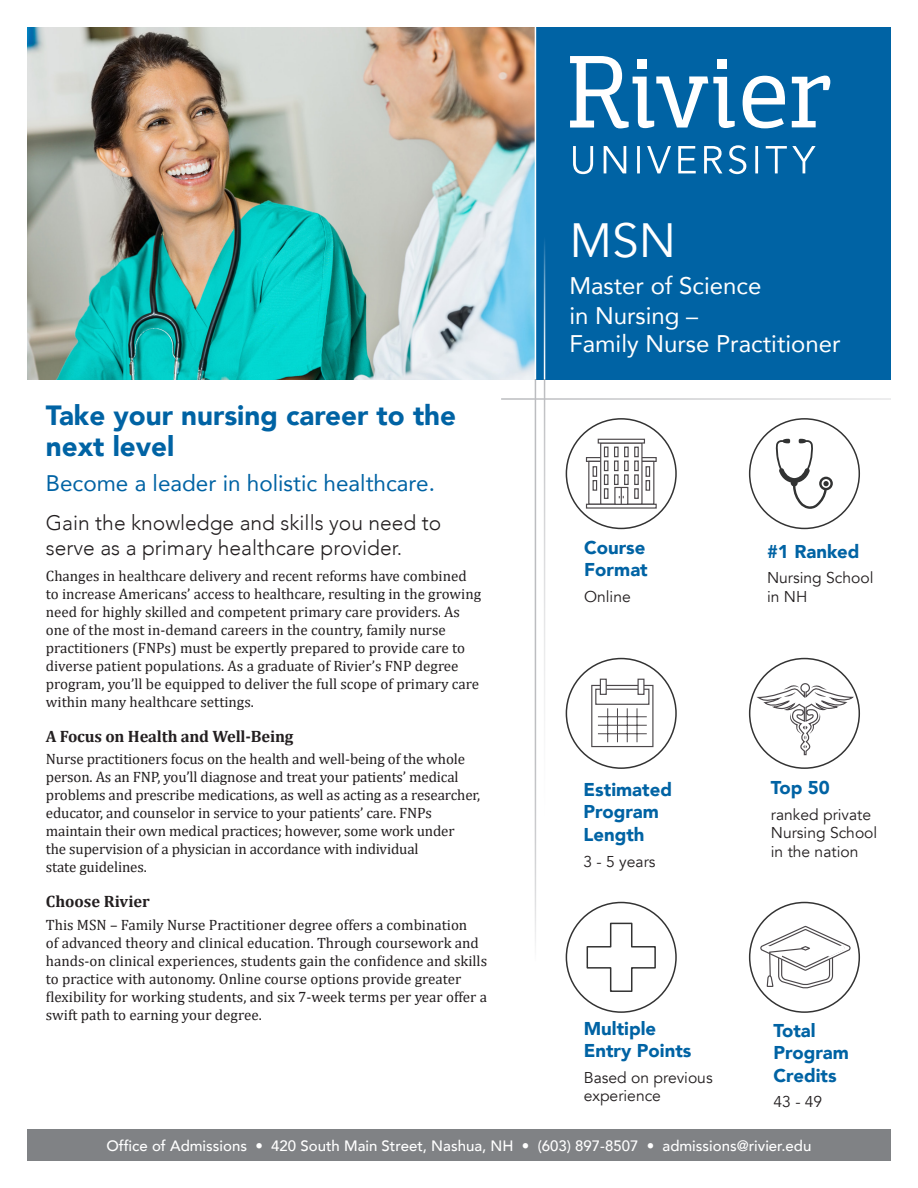
<style>
.page{position:relative;width:918px;height:1188px;background:#fff}
.page>*{position:absolute;margin:0;border:0;box-sizing:border-box;transform-origin:0 0}
.t1{font:48px "Avenir";color:#fff}
.body_copy{font:900 27.75px/31.5px "Avenir";color:#0063a4}
.t2{font:24px/29.2px "Avenir";color:#fff}
.body_copy-2{font:22.5px "Avenir";color:#0063a4}
.body_copy-3{font:300 21px/25.5px "Avenir";color:#231f20}
.t3{font:900 18.6px/22.5px "Avenir";color:#0063a4}
.body_copy-4{font:700 16.5px "Cambria";letter-spacing:-.01em;color:#231f20}
.t4{font:15.6px/18.8px "Avenir";color:#231f20}
.body_copy-5{font:15px/18px "Cambria";color:#231f20}
.body_copy-6{font:500 15px "Avenir";color:#fff}
</style>
<div class="page">
<img style="left:27px;top:27px;width:508px;height:352px">
<div style="left:27px;top:1130px;width:864px;height:31px;background:#808285"></div>
<div style="left:536px;top:27px;width:355px;height:352px;background:#0063a4"></div>
<hr style="left:544px;top:237px;width:1px;height:142px;background:#fff">
<hr style="left:544px;top:379px;width:1px;height:438px;background:#bcbdc0">
<hr style="left:535px;top:379px;width:1px;height:582px;background:#bcbdc0">
<svg style="left:743px;top:76px;width:42px;height:52px"></svg>
<svg style="left:570px;top:56px;width:165px;height:72px"></svg>
<svg style="left:792px;top:75px;width:38px;height:52px"></svg>
<div style="left:718px;top:59px;width:9px;height:10px;background:#fff"></div>
<svg style="left:573px;top:145px;width:243px;height:29px"></svg>
<hr style="left:501px;top:398px;width:390px;height:2px;background:#bcbdc0">
<svg style="left:570px;top:422px;width:103px;height:103px"></svg>
<div style="left:566px;top:418px;width:111px;height:111px;border:2px solid #333;border-radius:50%"></div>
<svg style="left:753px;top:422px;width:102px;height:103px"></svg>
<div style="left:749px;top:418px;width:111px;height:111px;border:2px solid #333;border-radius:50%"></div>
<svg style="left:570px;top:662px;width:103px;height:102px"></svg>
<div style="left:600px;top:679px;width:7px;height:16px;background:#fff;border:1px solid #4c484b"></div>
<div style="left:638px;top:679px;width:7px;height:16px;background:#fff;border:1px solid #4c484b"></div>
<hr style="left:627px;top:708px;width:1px;height:34px;background:#4c484b">
<hr style="left:598px;top:716px;width:49px;height:1px;background:#4c484b">
<hr style="left:598px;top:725px;width:49px;height:1px;background:#4c484b">
<hr style="left:598px;top:733px;width:49px;height:1px;background:#4c484b">
<hr style="left:637px;top:708px;width:1px;height:34px;background:#4c484b">
<hr style="left:617px;top:708px;width:1px;height:34px;background:#4c484b">
<hr style="left:607px;top:708px;width:1px;height:34px;background:#4c484b">
<div style="left:566px;top:658px;width:111px;height:111px;border:2px solid #333;border-radius:50%"></div>
<svg style="left:756px;top:683px;width:97px;height:73px"></svg>
<div style="left:749px;top:658px;width:111px;height:111px;border:2px solid #333;border-radius:50%"></div>
<svg style="left:586px;top:922px;width:70px;height:70px"></svg>
<div style="left:566px;top:902px;width:111px;height:111px;border:2px solid #333;border-radius:50%"></div>
<svg style="left:753px;top:909px;width:102px;height:100px"></svg>
<div style="left:749px;top:902px;width:111px;height:111px;border:2px solid #333;border-radius:50%"></div>
<p class="body_copy" style="left:46px;top:398px;width:412px">Take your nursing career to the next level</p>
<p class="body_copy-2" style="left:46px;top:465px;width:391px">Become a leader in holistic healthcare.</p>
<p class="body_copy-3" style="left:46px;top:510px;width:397px">Gain the knowledge and skills you need to serve as a primary healthcare provider.</p>
<p class="body_copy-5" style="left:46px;top:567px;width:437px">Changes in healthcare delivery and recent reforms have combined to increase Americans’ access to healthcare, resulting in the growing need for highly skilled and competent primary care providers. As one of the most in-demand careers in the country, family nurse practitioners (FNPs) must be expertly prepared to provide care to diverse patient populations. As a graduate of Rivier’s FNP degree program, you’ll be equipped to deliver the full scope of primary care within many healthcare settings.</p>
<p class="body_copy-4" style="left:46px;top:724px;width:249px">A Focus on Health and Well-Being</p>
<p class="body_copy-5" style="left:46px;top:750px;width:436px">Nurse practitioners focus on the health and well-being of the whole person. As an FNP, you’ll diagnose and treat your patients’ medical problems and prescribe medications, as well as acting as a researcher, educator, and counselor in service to your patients’ care. FNPs maintain their own medical practices; however, some work under<br>the supervision of a physician in accordance with individual<br>state guidelines.</p>
<p class="body_copy-4" style="left:46px;top:890px;width:106px">Choose Rivier</p>
<p class="body_copy-5" style="left:46px;top:916px;width:443px">This MSN – Family Nurse Practitioner degree offers a combination<br>of advanced theory and clinical education. Through coursework and hands-on clinical experiences, students gain the confidence and skills to practice with autonomy. Online course options provide greater flexibility for working students, and six 7-week terms per year offer a swift path to earning your degree.</p>
<p class="t1" style="left:569px;top:212px;width:108px">MSN</p>
<p class="t2" style="left:569px;top:270px;width:273px">Master of Science<br>in Nursing –<br>Family Nurse Practitioner</p>
<p class="t3" style="left:584px;top:535px;width:65px">Course<br>Format</p>
<p class="t4" style="left:584px;top:587px;width:48px">Online</p>
<p class="t3" style="left:767px;top:539px;width:94px">#1 Ranked</p>
<p class="t4" style="left:767px;top:568px;width:108px">Nursing School in NH</p>
<p class="t3" style="left:584px;top:778px;width:90px">Estimated<br>Program<br>Length</p>
<p class="t4" style="left:584px;top:852px;width:74px">3 - 5 years</p>
<p class="t3" style="left:771px;top:776px;width:60px">Top 50</p>
<p class="t4" style="left:771px;top:805px;width:108px">ranked private<br>Nursing School in the nation</p>
<p class="t3" style="left:584px;top:1016px;width:109px">Multiple<br>Entry Points</p>
<p class="t4" style="left:584px;top:1068px;width:130px">Based on previous experience</p>
<p class="t3" style="left:774px;top:1018px;width:77px">Total<br>Program<br>Credits</p>
<p class="t4" style="left:774px;top:1092px;width:50px">43 - 49</p>
<p class="body_copy-6" style="left:107px;top:1133px;width:706px">Office of Admissions • 420 South Main Street, Nashua, NH • (603) 897-8507 • admissions@rivier.edu</p>
</div>
